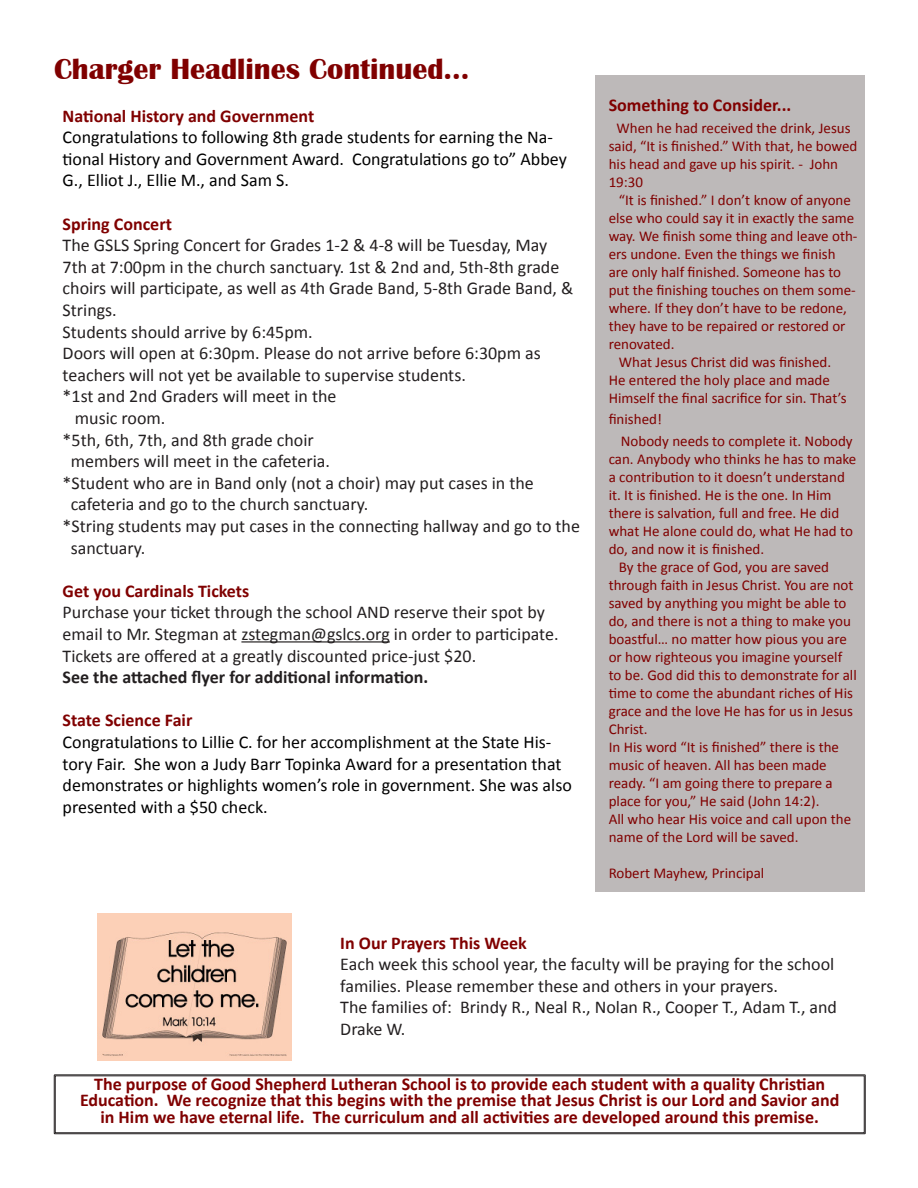
<style>
.page{position:relative;width:918px;height:1188px;background:#fff}
.page>*{position:absolute;margin:0;border:0;box-sizing:border-box;transform-origin:0 0}
.t1{font:700 30px "Britannic";color:#800000}
.t2{font:18px/21.6px "Calibri";color:#231f20}
.t3{font:18px/21.6px "Calibri";color:#000}
.t4{font:700 18px/16.5px "Calibri";color:#800000;text-align:center}
.t5{font:15px/18px "Calibri";color:#800000}
.s1{font-weight:700;color:#800000}
.s2{font-weight:700}
</style>
<div class="page">
<div style="left:595px;top:76px;width:270px;height:816px;background:#bdb9b9"></div>
<div style="left:54px;top:1075px;width:811px;height:59px;border:1px solid #231f20"></div>
<div style="left:55px;top:1076px;width:810px;height:57px;border:1px solid #231f20"></div>
<hr style="left:241px;top:641px;width:149px;height:2px;background:#231f20">
<img style="left:97px;top:913px;width:195px;height:147px">
<p class="t1" style="left:54px;top:52px;width:417px">Charger Headlines Continued...</p>
<p class="t3" style="left:63px;top:105px;width:506px"><span class="s1">National History and Government<br></span>Congratulations to following 8th grade students for earning the Na&shy;tional History and Government Award. Congratulations go to” Abbey G., Elliot J., Ellie M., and Sam S.</p>
<p class="t2" style="left:63px;top:213px;width:512px"><span class="s1">Spring Concert<br></span>The GSLS Spring Concert for Grades 1-2 &amp; 4-8 will be Tuesday, May 7th at 7:00pm in the church sanctuary. 1st &amp; 2nd and, 5th-8th grade choirs will participate, as well as 4th Grade Band, 5-8th Grade Band, &amp; Strings.</p>
<p class="t2" style="left:63px;top:321px;width:252px">Students should arrive by 6:45pm.</p>
<p class="t2" style="left:63px;top:342px;width:480px">Doors will open at 6:30pm. Please do not arrive before 6:30pm as teachers will not yet be available to supervise students.</p>
<p class="t2" style="left:63px;top:386px;width:275px">*1st and 2nd Graders will meet in the</p>
<p class="t2" style="left:75px;top:407px;width:92px">music room.</p>
<p class="t2" style="left:63px;top:429px;width:253px">*5th, 6th, 7th, and 8th grade choir</p>
<p class="t2" style="left:71px;top:450px;width:261px">members will meet in the cafeteria.</p>
<p class="t2" style="left:63px;top:472px;width:473px">*Student who are in Band only (not a choir) may put cases in the</p>
<p class="t2" style="left:71px;top:494px;width:299px">cafeteria and go to the church sanctuary.</p>
<p class="t2" style="left:63px;top:515px;width:519px">*String students may put cases in the connecting hallway and go to the</p>
<p class="t2" style="left:71px;top:537px;width:76px">sanctuary.</p>
<p class="t2" style="left:63px;top:580px;width:497px"><span class="s1">Get you Cardinals Tickets<br></span>Purchase your ticket through the school AND reserve their spot by email to Mr. Stegman at zstegman@gslcs.org in order to participate.<br>Tickets are offered at a greatly discounted price-just $20.<br><span class="s2">See the attached flyer for additional information.</span></p>
<p class="t3" style="left:63px;top:710px;width:511px"><span class="s1">State Science Fair<br></span>Congratulations to Lillie C. for her accomplishment at the State His&shy;tory Fair. She won a Judy Barr Topinka Award for a presentation that demonstrates or highlights women’s role in government. She was also presented with a $50 check.</p>
<p class="t4" style="left:609px;top:97px;width:184px">Something to Consider...</p>
<p class="t5" style="left:609px;top:119px;width:250px;text-indent:8px">When he had received the drink, Jesus said, “It is finished.” With that, he bowed his head and gave up his spirit. - John<br>19:30</p>
<p class="t5" style="left:609px;top:191px;width:250px;text-indent:10px">“It is finished.” I don’t know of anyone else who could say it in exactly the same way. We finish some thing and leave oth&shy;ers undone. Even the things we finish are only half finished. Someone has to put the finishing touches on them some&shy;where. If they don’t have to be redone, they have to be repaired or restored or renovated.</p>
<p class="t5" style="left:609px;top:353px;width:239px;text-indent:10px">What Jesus Christ did was finished.<br>He entered the holy place and made<br>Himself the final sacrifice for sin. That’s</p>
<p class="t5" style="left:609px;top:410px;width:55px">finished!</p>
<p class="t5" style="left:609px;top:432px;width:249px;text-indent:12px">Nobody needs to complete it. Nobody can. Anybody who thinks he has to make a contribution to it doesn’t understand it. It is finished. He is the one. In Him there is salvation, full and free. He did what He alone could do, what He had to do, and now it is finished.</p>
<p class="t5" style="left:609px;top:558px;width:250px;text-indent:10px">By the grace of God, you are saved through faith in Jesus Christ. You are not saved by anything you might be able to do, and there is not a thing to make you boastful… no matter how pious you are or how righteous you imagine yourself to be. God did this to demonstrate for all time to come the abundant riches of His grace and the love He has for us in Jesus Christ.</p>
<p class="t5" style="left:609px;top:738px;width:244px">In His word “It is finished” there is the music of heaven. All has been made ready. “I am going there to prepare a place for you,” He said (John 14:2).<br>All who hear His voice and call upon the name of the Lord will be saved.</p>
<p class="t5" style="left:609px;top:864px;width:157px">Robert Mayhew, Principal</p>
<p class="t2" style="left:340px;top:932px;width:498px"><span class="s1">In Our Prayers This Week<br></span>Each week this school year, the faculty will be praying for the school families. Please remember these and others in your prayers.<br>The families of: Brindy R., Neal R., Nolan R., Cooper T., Adam T., and Drake W.</p>
<p class="t4" style="left:80px;top:1075px;width:761px">The purpose of Good Shepherd Lutheran School is to provide each student with a quality Christian<br>Education. We recognize that this begins with the premise that Jesus Christ is our Lord and Savior and in Him we have eternal life. The curriculum and all activities are developed around this premise.</p>
</div>
